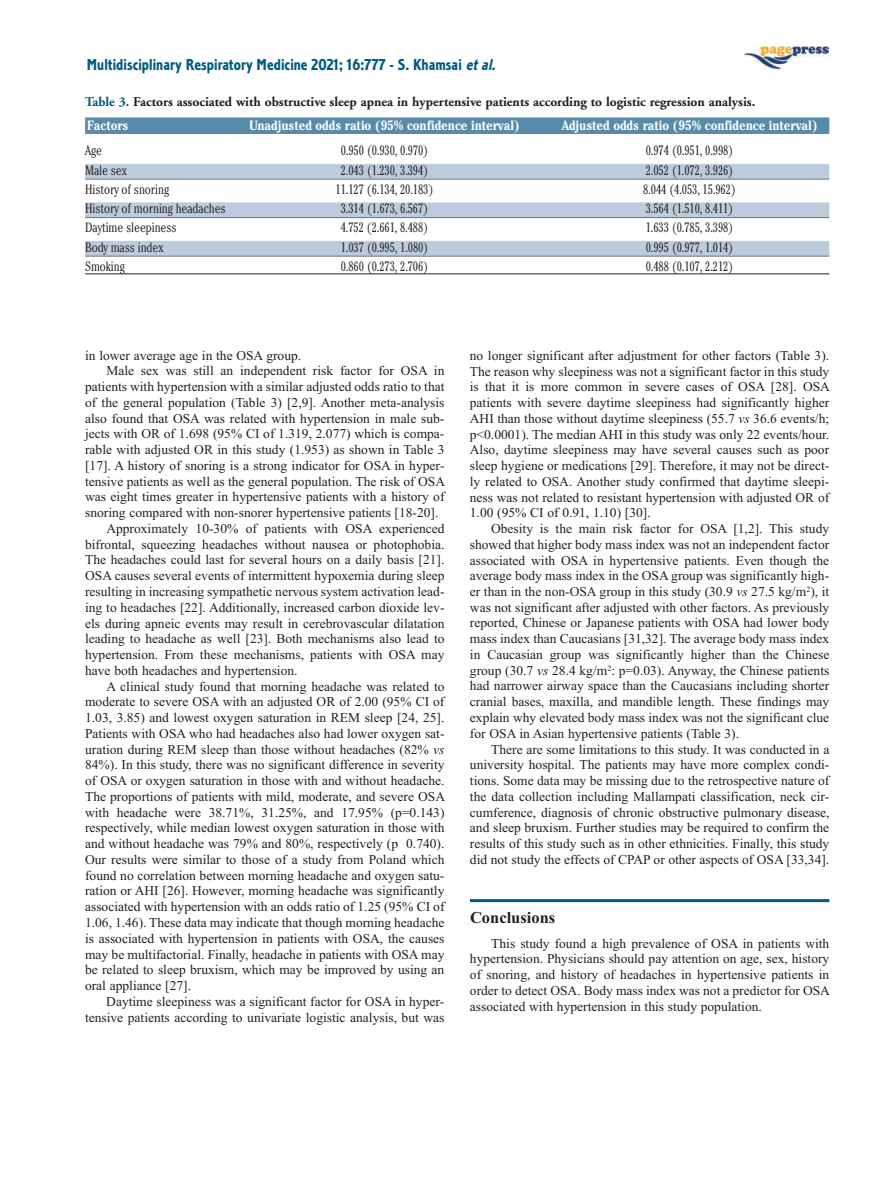
<style>
.page{position:relative;width:894px;height:1189px;background:#fff}
.page>*{position:absolute;margin:0;border:0;box-sizing:border-box;transform-origin:0 0}
.t1{font:16.5px "Corinthian Bold Condensed Plain";color:#005b80}
.t2{font:700 16.5px "Times New Roman";color:#231f20}
.t3{font:13.5px/15.8px "Times New Roman";color:#231f20;text-align:justify}
.t4{font:300 condensed 13.5px "Cheltenham";letter-spacing:-.01em;color:#231f20}
.t5{font:700 13.5px "Adobe Garamond";color:#231f20}
.t6{font:700 condensed 13.5px "Cheltenham";letter-spacing:-.01em;color:#fff}
.s1{font-style:italic}
.s2{color:#005b80}
</style>
<div class="page">
<img style="left:745px;top:45px;width:84px;height:24px">
<hr style="left:470px;top:899px;width:359px;height:3px;background:#005b80">
<div style="left:85px;top:117px;width:744px;height:17px;background:#588aa9"></div>
<div style="left:85px;top:164px;width:744px;height:15px;background:#bcccdd"></div>
<hr style="left:85px;top:179px;width:744px;height:1px;background:#6c6d70">
<div style="left:85px;top:202px;width:744px;height:15px;background:#bcccdd"></div>
<hr style="left:85px;top:217px;width:744px;height:1px;background:#6c6d70">
<div style="left:85px;top:241px;width:744px;height:15px;background:#bcccdd"></div>
<hr style="left:85px;top:256px;width:744px;height:1px;background:#6c6d70">
<hr style="left:85px;top:273px;width:744px;height:1px;background:#231f20">
<p class="t1" style="left:87px;top:59px;width:413px">Multidisciplinary Respiratory Medicine 2021; 16:777 - S. Khamsai <span class="s1">etal.</span></p>
<p class="t5" style="left:85px;top:97px;width:672px"><span class="s2">Table 3.</span> Factors associated with obstructive sleep apnea in hypertensive patients according to logistic regression analysis.</p>
<p class="t6" style="left:87px;top:120px;width:43px">Factors</p>
<p class="t6" style="left:249px;top:120px;width:272px">Unadjusted odds ratio (95% confidence interval)</p>
<p class="t6" style="left:562px;top:120px;width:258px">Adjusted odds ratio (95% confidence interval)</p>
<p class="t4" style="left:85px;top:146px;width:19px">Age</p>
<p class="t4" style="left:341px;top:146px;width:89px">0.950 (0.930, 0.970)</p>
<p class="t4" style="left:646px;top:146px;width:89px">0.974 (0.951, 0.998)</p>
<p class="t4" style="left:85px;top:165px;width:43px">Male sex</p>
<p class="t4" style="left:341px;top:165px;width:89px">2.043 (1.230, 3.394)</p>
<p class="t4" style="left:646px;top:165px;width:89px">2.052 (1.072, 3.926)</p>
<p class="t4" style="left:85px;top:184px;width:86px">History of snoring</p>
<p class="t4" style="left:336px;top:184px;width:100px">11.127 (6.134, 20.183)</p>
<p class="t4" style="left:643px;top:184px;width:94px">8.044 (4.053, 15.962)</p>
<p class="t4" style="left:85px;top:204px;width:142px">History of morning headaches</p>
<p class="t4" style="left:341px;top:204px;width:89px">3.314 (1.673, 6.567)</p>
<p class="t4" style="left:646px;top:204px;width:89px">3.564 (1.510, 8.411)</p>
<p class="t4" style="left:85px;top:223px;width:93px">Daytime sleepiness</p>
<p class="t4" style="left:341px;top:223px;width:89px">4.752 (2.661, 8.488)</p>
<p class="t4" style="left:646px;top:223px;width:89px">1.633 (0.785, 3.398)</p>
<p class="t4" style="left:85px;top:242px;width:80px">Body mass index</p>
<p class="t4" style="left:341px;top:242px;width:89px">1.037 (0.995, 1.080)</p>
<p class="t4" style="left:646px;top:242px;width:89px">0.995 (0.977, 1.014)</p>
<p class="t4" style="left:85px;top:261px;width:41px">Smoking</p>
<p class="t4" style="left:341px;top:261px;width:89px">0.860 (0.273, 2.706)</p>
<p class="t4" style="left:646px;top:261px;width:89px">0.488 (0.107, 2.212)</p>
<p class="t3" style="left:85px;top:347px;width:218px">in lower average age in the OSA group.</p>
<p class="t3" style="left:106px;top:363px;width:339px">Male sex was still an independent risk factor for OSA in</p>
<p class="t3" style="left:85px;top:378px;width:361px">patients with hypertension with a similar adjusted odds ratio to that</p>
<p class="t3" style="left:85px;top:394px;width:361px">of the general population (Table 3) [2,9]. Another meta-analysis</p>
<p class="t3" style="left:85px;top:410px;width:361px">also found that OSA was related with hypertension in male sub-</p>
<p class="t3" style="left:85px;top:426px;width:361px">jects with OR of 1.698 (95% CI of 1.319, 2.077) which is compa-</p>
<p class="t3" style="left:85px;top:441px;width:361px">rable with adjusted OR in this study (1.953) as shown in Table 3</p>
<p class="t3" style="left:85px;top:457px;width:361px">[17]. A history of snoring is a strong indicator for OSA in hyper-</p>
<p class="t3" style="left:85px;top:473px;width:362px">tensive patients as well as the general population. The risk of OSA</p>
<p class="t3" style="left:85px;top:489px;width:361px">was eight times greater in hypertensive patients with a history of</p>
<p class="t3" style="left:85px;top:504px;width:355px">snoring compared with non-snorer hypertensive patients [18-20].</p>
<p class="t3" style="left:106px;top:520px;width:340px">Approximately 10-30% of patients with OSA experienced</p>
<p class="t3" style="left:85px;top:536px;width:361px">bifrontal, squeezing headaches without nausea or photophobia.</p>
<p class="t3" style="left:85px;top:552px;width:361px">The headaches could last for several hours on a daily basis [21].</p>
<p class="t3" style="left:85px;top:567px;width:361px">OSA causes several events of intermittent hypoxemia during sleep</p>
<p class="t3" style="left:85px;top:583px;width:361px">resulting in increasing sympathetic nervous system activation lead-</p>
<p class="t3" style="left:85px;top:599px;width:361px">ing to headaches [22]. Additionally, increased carbon dioxide lev-</p>
<p class="t3" style="left:85px;top:615px;width:361px">els during apneic events may result in cerebrovascular dilatation</p>
<p class="t3" style="left:85px;top:631px;width:361px">leading to headache as well [23]. Both mechanisms also lead to</p>
<p class="t3" style="left:85px;top:646px;width:361px">hypertension. From these mechanisms, patients with OSA may</p>
<p class="t3" style="left:85px;top:662px;width:214px">have both headaches and hypertension.</p>
<p class="t3" style="left:106px;top:678px;width:340px">A clinical study found that morning headache was related to</p>
<p class="t3" style="left:85px;top:694px;width:361px">moderate to severe OSA with an adjusted OR of 2.00 (95% CI of</p>
<p class="t3" style="left:85px;top:709px;width:361px">1.03, 3.85) and lowest oxygen saturation in REM sleep [24, 25].</p>
<p class="t3" style="left:85px;top:725px;width:361px">Patients with OSA who had headaches also had lower oxygen sat-</p>
<p class="t3" style="left:85px;top:741px;width:361px">uration during REM sleep than those without headaches (82% <span class="s1">vs</span></p>
<p class="t3" style="left:85px;top:757px;width:361px">84%). In this study, there was no significant difference in severity</p>
<p class="t3" style="left:85px;top:772px;width:361px">of OSA or oxygen saturation in those with and without headache.</p>
<p class="t3" style="left:85px;top:788px;width:362px">The proportions of patients with mild, moderate, and severe OSA</p>
<p class="t3" style="left:85px;top:804px;width:361px">with headache were 38.71%, 31.25%, and 17.95% (p=0.143)</p>
<p class="t3" style="left:85px;top:820px;width:361px">respectively, while median lowest oxygen saturation in those with</p>
<p class="t3" style="left:85px;top:835px;width:361px">and without headache was 79% and 80%, respectively (p 0.740).</p>
<p class="t3" style="left:85px;top:851px;width:361px">Our results were similar to those of a study from Poland which</p>
<p class="t3" style="left:85px;top:867px;width:361px">found no correlation between morning headache and oxygen satu-</p>
<p class="t3" style="left:85px;top:883px;width:361px">ration or AHI [26]. However, morning headache was significantly</p>
<p class="t3" style="left:85px;top:898px;width:361px">associated with hypertension with an odds ratio of 1.25 (95% CI of</p>
<p class="t3" style="left:85px;top:914px;width:361px">1.06, 1.46). These data may indicate that though morning headache</p>
<p class="t3" style="left:85px;top:930px;width:361px">is associated with hypertension in patients with OSA, the causes</p>
<p class="t3" style="left:85px;top:946px;width:361px">may be multifactorial. Finally, headache in patients with OSA may</p>
<p class="t3" style="left:85px;top:961px;width:361px">be related to sleep bruxism, which may be improved by using an</p>
<p class="t3" style="left:85px;top:977px;width:108px">oral appliance [27].</p>
<p class="t3" style="left:106px;top:993px;width:339px">Daytime sleepiness was a significant factor for OSA in hyper-</p>
<p class="t3" style="left:85px;top:1009px;width:361px">tensive patients according to univariate logistic analysis, but was</p>
<p class="t3" style="left:470px;top:347px;width:362px">no longer significant after adjustment for other factors (Table 3).<br>The reason why sleepiness was not a significant factor in this study is that it is more common in severe cases of OSA [28]. OSA patients with severe daytime sleepiness had significantly higher AHI than those without daytime sleepiness (55.7 <span class="s1">vs</span> 36.6 events/h; p&lt;0.0001). The median AHI in this study was only 22 events/hour.<br>Also, daytime sleepiness may have several causes such as poor sleep hygiene or medications [29]. Therefore, it may not be direct&shy;ly related to OSA. Another study confirmed that daytime sleepi&shy;ness was not related to resistant hypertension with adjusted OR of 1.00 (95% CI of 0.91, 1.10) [30].</p>
<p class="t3" style="left:470px;top:520px;width:361px;text-indent:21px">Obesity is the main risk factor for OSA [1,2]. This study showed that higher body mass index was not an independent factor associated with OSA in hypertensive patients. Even though the average body mass index in the OSA group was significantly high&shy;er than in the non-OSA group in this study (30.9 <span class="s1">vs</span> 27.5 kg/m<sup>2</sup>), it was not significant after adjusted with other factors. As previously reported, Chinese or Japanese patients with OSA had lower body mass index than Caucasians [31,32]. The average body mass index in Caucasian group was significantly higher than the Chinese group (30.7 <span class="s1">vs</span> 28.4 kg/m<sup>2</sup>: p=0.03). Anyway, the Chinese patients had narrower airway space than the Caucasians including shorter cranial bases, maxilla, and mandible length. These findings may explain why elevated body mass index was not the significant clue for OSA in Asian hypertensive patients (Table 3).</p>
<p class="t3" style="left:470px;top:741px;width:361px;text-indent:21px">There are some limitations to this study. It was conducted in a university hospital. The patients may have more complex condi&shy;tions. Some data may be missing due to the retrospective nature of the data collection including Mallampati classification, neck cir&shy;cumference, diagnosis of chronic obstructive pulmonary disease, and sleep bruxism. Further studies may be required to confirm the results of this study such as in other ethnicities. Finally, this study did not study the effects of CPAP or other aspects of OSA [33,34].</p>
<p class="t2" style="left:470px;top:908px;width:87px">Conclusions</p>
<p class="t3" style="left:470px;top:935px;width:362px;text-indent:21px">This study found a high prevalence of OSA in patients with hypertension. Physicians should pay attention on age, sex, history of snoring, and history of headaches in hypertensive patients in order to detect OSA. Body mass index was not a predictor for OSA associated with hypertension in this study population.</p>
</div>
